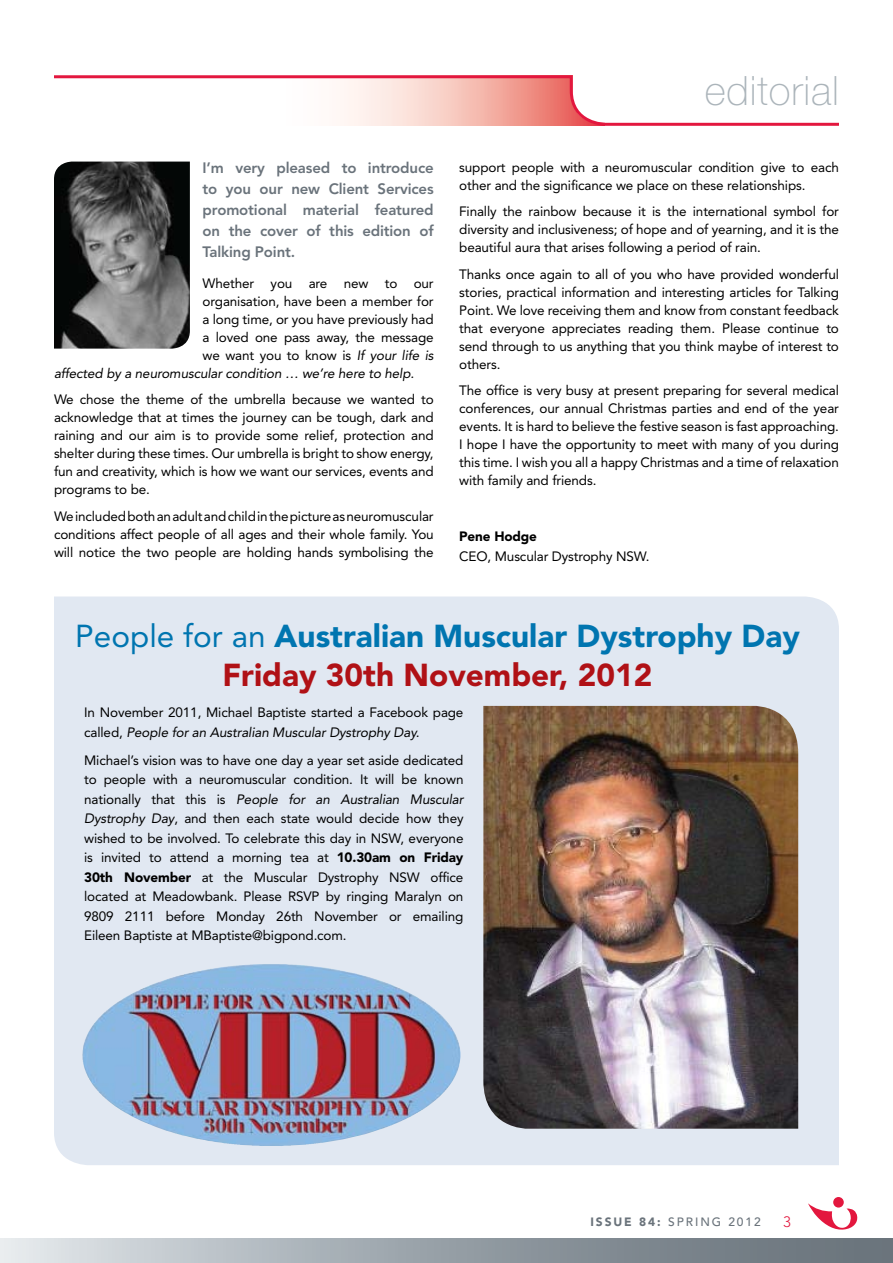
<style>
.page{position:relative;width:893px;height:1263px;background:#fff}
.page>*{position:absolute;margin:0;border:0;box-sizing:border-box;transform-origin:0 0}
.t1{font:100 40.5px "Helvetica Neue LT Std";letter-spacing:.02em;color:#abb4ba}
.t2{font:900 31.5px/39px "Avenir";color:#0075b0;text-align:center}
.t3{font:800 15px/21px "Avenir";letter-spacing:-.01em;color:#6a737b;text-align:justify}
.t4{font:300 15px "Avenir";color:#e3173e}
.t5{font:13.5px/18px "Avenir";letter-spacing:-.01em;color:#000;text-align:justify}
.t6{font:italic 13.5px "Avenir";letter-spacing:-.01em;color:#000}
.t7{font:900 13.5px "Avenir";letter-spacing:-.01em;color:#000}
.t8{font:500 12px "Avenir";letter-spacing:.16em;color:#6a737b}
.s1{font-style:italic}
.s2{font-weight:400}
.s3{color:#b01116}
.s4{font-weight:900}
</style>
<div class="page">
<div style="left:833px;top:1197px;width:11px;height:10px;background:#e3173e;border-radius:50%"></div>
<svg style="left:808px;top:1203px;width:50px;height:27px"></svg>
<div style="left:0;top:1239px;width:893px;height:24px;background:linear-gradient(to right,#dce2e6,#5d6770)"></div>
<svg style="left:54px;top:75px;width:785px;height:51px"></svg>
<img style="left:54px;top:162px;width:136px;height:187px">
<svg style="left:54px;top:596px;width:785px;height:569px;background:#d5d8e5"></svg>
<img style="left:483px;top:706px;width:315px;height:423px">
<img style="left:84px;top:964px;width:180px;height:78px">
<p class="t3" style="left:203px;top:157px;width:233px">I’m very pleased to introduce to you our new Client Services promotional material featured on the cover of this edition of Talking Point.</p>
<p class="t5" style="left:203px;top:274px;width:233px">Whether you are new to our</p>
<p class="t5" style="left:203px;top:292px;width:233px">organisation, have been a member for</p>
<p class="t5" style="left:203px;top:310px;width:233px">a long time, or you have previously had</p>
<p class="t5" style="left:203px;top:328px;width:233px">a loved one pass away, the message</p>
<p class="t5" style="left:203px;top:346px;width:233px">we want you to know is <span class="s1">If your life is</span></p>
<p class="t6" style="left:54px;top:365px;width:362px">affected by a neuromuscular condition … we’re here to help.</p>
<p class="t5" style="left:54px;top:391px;width:381px">We chose the theme of the umbrella because we wanted to acknowledge that at times the journey can be tough, dark and raining and our aim is to provide some relief, protection and shelter during these times. Our umbrella is bright to show energy, fun and creativity, which is how we want our services, events and programs to be.</p>
<p class="t5" style="left:54px;top:507px;width:381px">We included both an adult and child in the picture as neuromuscular conditions affect people of all ages and their whole family. You will notice the two people are holding hands symbolising the</p>
<h1 class="t1" style="left:705px;top:67px;width:136px">editorial</h1>
<p class="t5" style="left:459px;top:158px;width:381px">support people with a neuromuscular condition give to each other and the significance we place on these relationships.</p>
<p class="t5" style="left:459px;top:203px;width:381px">Finally the rainbow because it is the international symbol for diversity and inclusiveness; of hope and of yearning, and it is the beautiful aura that arises following a period of rain.</p>
<p class="t5" style="left:459px;top:265px;width:381px">Thanks once again to all of you who have provided wonderful stories, practical information and interesting articles for Talking Point. We love receiving them and know from constant feedback that everyone appreciates reading them. Please continue to send through to us anything that you think maybe of interest to others.</p>
<p class="t5" style="left:459px;top:382px;width:381px">The office is very busy at present preparing for several medical conferences, our annual Christmas parties and end of the year events. It is hard to believe the festive season is fast approaching.<br>I hope I have the opportunity to meet with many of you during this time. I wish you all a happy Christmas and a time of relaxation with family and friends.</p>
<p class="t7" style="left:459px;top:528px;width:79px">Pene Hodge</p>
<p class="t5" style="left:459px;top:547px;width:192px">CEO, Muscular Dystrophy NSW.</p>
<h2 class="t2" style="left:75px;top:616px;width:726px"><span class="s2">People for an</span> Australian Muscular Dystrophy Day<br><span class="s3">Friday 30th November, 2012</span></h2>
<p class="t5" style="left:84px;top:703px;width:381px;line-height:19.5px">I n November 2011, Michael Baptiste started a Facebook page called, <span class="s1">People for an Australian Muscular Dystrophy Day.</span></p>
<p class="t5" style="left:84px;top:750px;width:381px;line-height:19.5px">Michael’s vision was to have one day a year set aside dedicated to people with a neuromuscular condition. It will be known nationally that this is <span class="s1">People for an Australian Muscular Dystrophy Day</span>, and then each state would decide how they wished to be involved. To celebrate this day in NSW, everyone is invited to attend a morning tea at <span class="s4">10.30am on Friday 30th November</span> at the Muscular Dystrophy NSW office located at Meadowbank. Please RSVP by ringing Maralyn on 9809 2111 before Monday 26th November or emailing Eileen Baptiste at MBaptiste@bigpond.com.</p>
<p class="t8" style="left:590px;top:1214px;width:172px"><span class="s4">ISSUE 84:</span> SPRING 2012</p>
<p class="t4" style="left:783px;top:1213px;width:9px">3</p>
</div>
